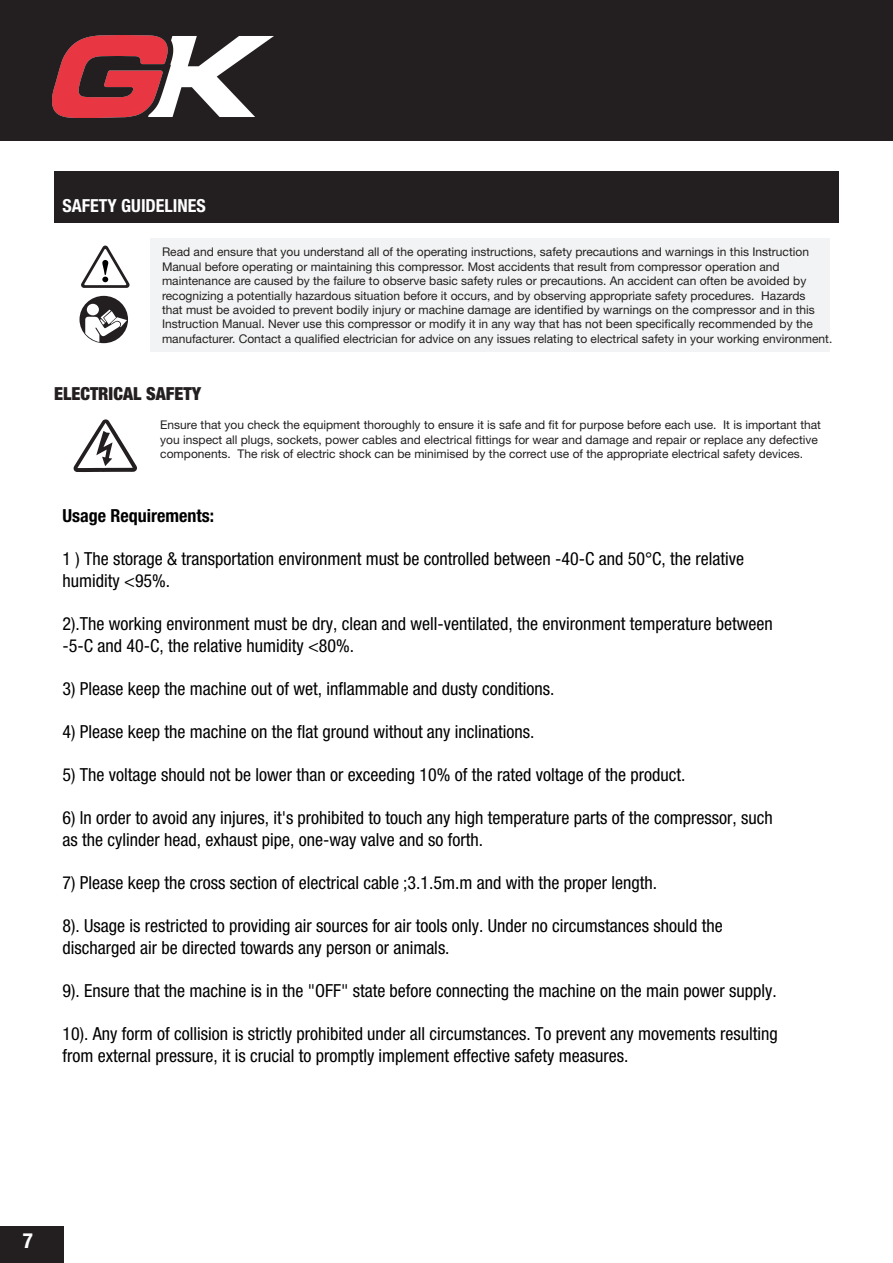
<style>
.page{position:relative;width:893px;height:1263px;background:#fff}
.page>*{position:absolute;margin:0;border:0;box-sizing:border-box;transform-origin:0 0}
.t1{font:700 condensed 21px "Helvetica Neue LT Std";color:#fff}
.t2{font:condensed 18px/21.6px "Helvetica Neue LT Std";color:#000}
.t3{font:700 condensed 18px "Helvetica Neue LT Std";color:#000}
.t4{font:900 condensed 18px "Helvetica Neue LT Std";color:#231f20}
.t5{font:700 condensed 18px "Helvetica Neue LT Std";color:#fff}
.t6{font:12px/14.4px "Helvetica Neue LT Std";color:#231f20}
</style>
<div class="page">
<div style="left:0;top:0;width:892px;height:141px;background:#231f20"></div>
<div style="left:0;top:1226px;width:63px;height:37px;background:#231f20"></div>
<div style="left:150px;top:238px;width:679px;height:114px;background:#f2f3f4"></div>
<div style="left:54px;top:172px;width:785px;height:51px;background:#231f20"></div>
<svg style="left:73px;top:419px;width:64px;height:53px"></svg>
<svg style="left:80px;top:296px;width:48px;height:47px"></svg>
<svg style="left:81px;top:246px;width:49px;height:42px"></svg>
<img style="left:52px;top:35px;width:221px;height:82px">
<p class="t5" style="left:63px;top:195px;width:145px">SAFETY GUIDELINES</p>
<p class="t6" style="left:162px;top:245px;width:672px">Read and ensure that you understand all of the operating instructions, safety precautions and warnings in this Instruction Manual before operating or maintaining this compressor. Most accidents that result from compressor operation and maintenance are caused by the failure to observe basic safety rules or precautions. An accident can often be avoided by recognizing a potentially hazardous situation before it occurs, and by observing appropriate safety procedures. Hazards<br>that must be avoided to prevent bodily injury or machine damage are identified by warnings on the compressor and in this Instruction Manual. Never use this compressor or modify it in any way that has not been specifically recommended by the manufacturer. Contact a qualified electrician for advice on any issues relating to electrical safety in your working environment.</p>
<p class="t4" style="left:54px;top:383px;width:149px">ELECTRICAL SAFETY</p>
<p class="t6" style="left:160px;top:418px;width:662px">Ensure that you check the equipment thoroughly to ensure it is safe and fit for purpose before each use. It is important that you inspect all plugs, sockets, power cables and electrical fittings for wear and damage and repair or replace any defective components. The risk of electric shock can be minimised by the correct use of the appropriate electrical safety devices.</p>
<p class="t3" style="left:63px;top:505px;width:153px">Usage Requirements:</p>
<p class="t2" style="left:63px;top:548px;width:683px">1 ) The storage &amp; transportation environment must be controlled between -40-C and 50°C, the relative humidity &lt;95%.</p>
<p class="t2" style="left:63px;top:613px;width:712px">2).The working environment must be dry, clean and well-ventilated, the environment temperature between -5-C and 40-C, the relative humidity &lt;80%.</p>
<p class="t2" style="left:63px;top:677px;width:493px">3) Please keep the machine out of wet, inflammable and dusty conditions.</p>
<p class="t2" style="left:63px;top:721px;width:473px">4) Please keep the machine on the flat ground without any inclinations.</p>
<p class="t2" style="left:63px;top:764px;width:624px">5) The voltage should not be lower than or exceeding 10% of the rated voltage of the product.</p>
<p class="t2" style="left:63px;top:807px;width:712px">6) ln order to avoid any injures, it's prohibited to touch any high temperature parts of the compressor, such as the cylinder head, exhaust pipe, one-way valve and so forth.</p>
<p class="t2" style="left:63px;top:872px;width:596px">7) Please keep the cross section of electrical cable ;3.1.5m.m and with the proper length.</p>
<p class="t2" style="left:63px;top:915px;width:662px">8). Usage is restricted to providing air sources for air tools only. Under no circumstances should the discharged air be directed towards any person or animals.</p>
<p class="t2" style="left:63px;top:980px;width:716px">9). Ensure that the machine is in the "OFF" state before connecting the machine on the main power supply.</p>
<p class="t2" style="left:63px;top:1023px;width:717px">10). Any form of collision is strictly prohibited under all circumstances. To prevent any movements resulting from external pressure, it is crucial to promptly implement effective safety measures.</p>
<p class="t1" style="left:23px;top:1228px;width:12px">7</p>
</div>
